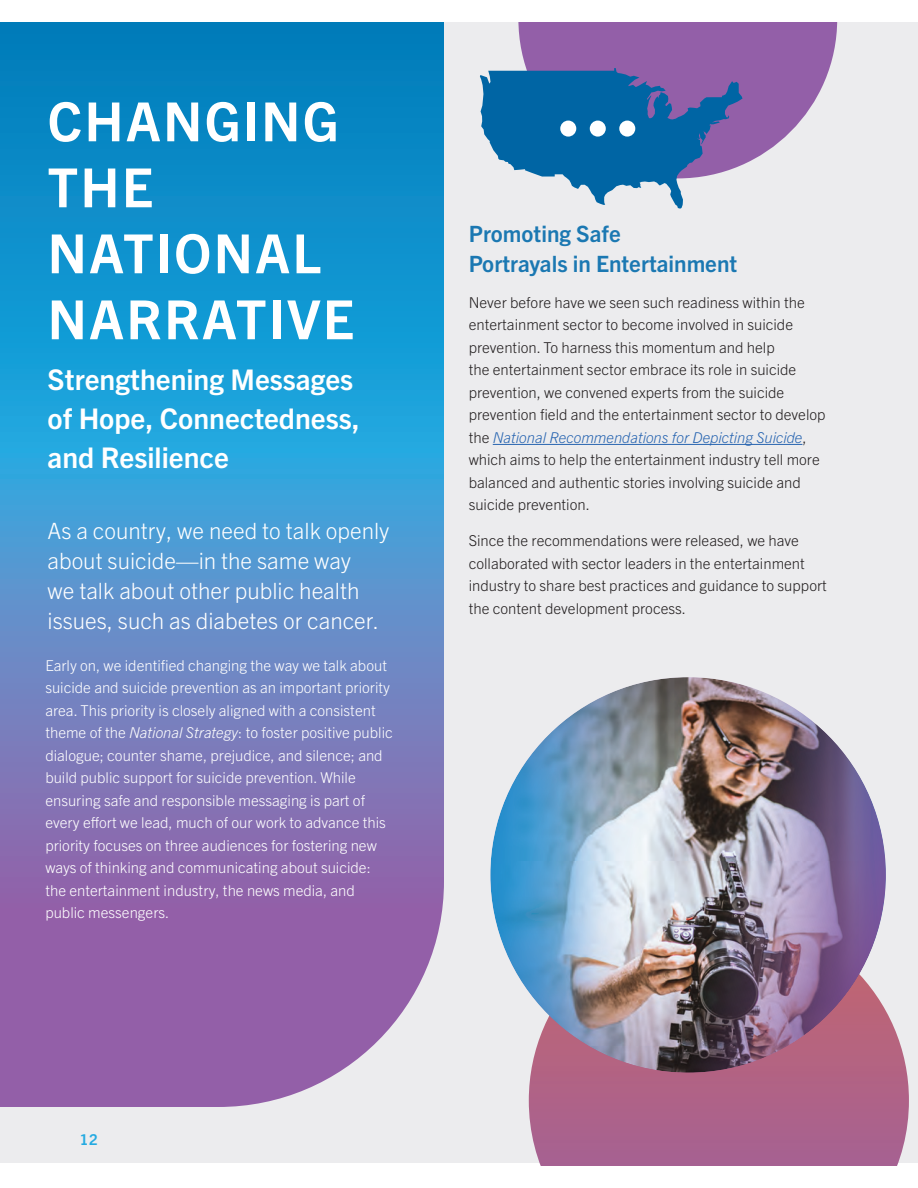
<style>
.page{position:relative;width:918px;height:1188px;background:#fff}
.page>*{position:absolute;margin:0;border:0;box-sizing:border-box;transform-origin:0 0}
.t1{font:700 54px/66px "Trade Gothic Next LT Pro";letter-spacing:.04em;color:#fff}
.t2{font:700 28.5px/39px "Trade Gothic Next LT Pro";color:#fff}
.t3{font:300 22.5px/30px "Trade Gothic Next LT Pro";color:#fff}
.t4{font:700 22.5px/30px "Trade Gothic Next LT Pro";color:#1b78b2}
.t5{font:300 15px/22.5px "Trade Gothic Next LT Pro";color:#231f20}
.t6{font:300 15px/22.5px "Trade Gothic Next LT Pro";color:#fff}
.t7{font:700 15px "Trade Gothic Next LT Pro";color:#24aae1}
.s1{font-style:italic}
.s2{font-style:italic;color:#2865b1}
</style>
<div class="page">
<div style="left:0;top:0;width:918px;height:1163px;background:#ececee"></div>
<svg style="left:518px;top:22px;width:319px;height:143px;fill:#935fa8"></svg>
<svg style="left:0;top:22px;width:444px;height:1085px;background:#4f86c3"></svg>
<hr style="left:493px;top:444px;width:309px;height:1px;background:#2865b1">
<div style="left:529px;top:1117px;width:380px;height:49px;background:#a9628e"></div>
<svg style="left:480px;top:68px;width:263px;height:141px"></svg>
<div style="left:560px;top:121px;width:16px;height:16px;background:#fff;border-radius:50%"></div>
<div style="left:590px;top:121px;width:16px;height:16px;background:#fff;border-radius:50%"></div>
<div style="left:619px;top:121px;width:16px;height:16px;background:#fff;border-radius:50%"></div>
<div style="left:0;top:0;width:918px;height:22px;background:#fff"></div>
<img style="left:490px;top:677px;width:419px;height:440px">
<h1 class="t1" style="left:48px;top:85px;width:308px">CHANGING<br>THE<br>NATIONAL<br>NARRATIVE</h1>
<h2 class="t2" style="left:48px;top:359px;width:314px">Strengthening Messages of Hope, Connectedness, and Resilience</h2>
<h3 class="t3" style="left:48px;top:514px;width:343px">As a country, we need to talk openly about suicide—in the same way<br>we talk about other public health issues, such as diabetes or cancer.</h3>
<p class="t6" style="left:45px;top:653px;width:349px">Early on, we identified changing the way we talk about suicide and suicide prevention as an important priority area. This priority is closely aligned with a consistent theme of the <span class="s1">National Strategy</span>: to foster positive public dialogue; counter shame, prejudice, and silence; and build public support for suicide prevention. While ensuring safe and responsible messaging is part of every effort we lead, much of our work to advance this priority focuses on three audiences for fostering new ways of thinking and communicating about suicide: the entertainment industry, the news media, and public messengers.</p>
<h3 class="t4" style="left:469px;top:217px;width:270px">Promoting Safe<br>Portrayals in Entertainment</h3>
<p class="t5" style="left:469px;top:290px;width:358px">Never before have we seen such readiness within the entertainment sector to become involved in suicide prevention. To harness this momentum and help<br>the entertainment sector embrace its role in suicide prevention, we convened experts from the suicide prevention field and the entertainment sector to develop the <span class="s2">National Recommendations for Depicting Suicide</span>, which aims to help the entertainment industry tell more balanced and authentic stories involving suicide and suicide prevention.</p>
<p class="t5" style="left:469px;top:529px;width:360px">Since the recommendations were released, we have collaborated with sector leaders in the entertainment industry to share best practices and guidance to support the content development process.</p>
<p class="t7" style="left:80px;top:1130px;width:19px">12</p>
</div>
